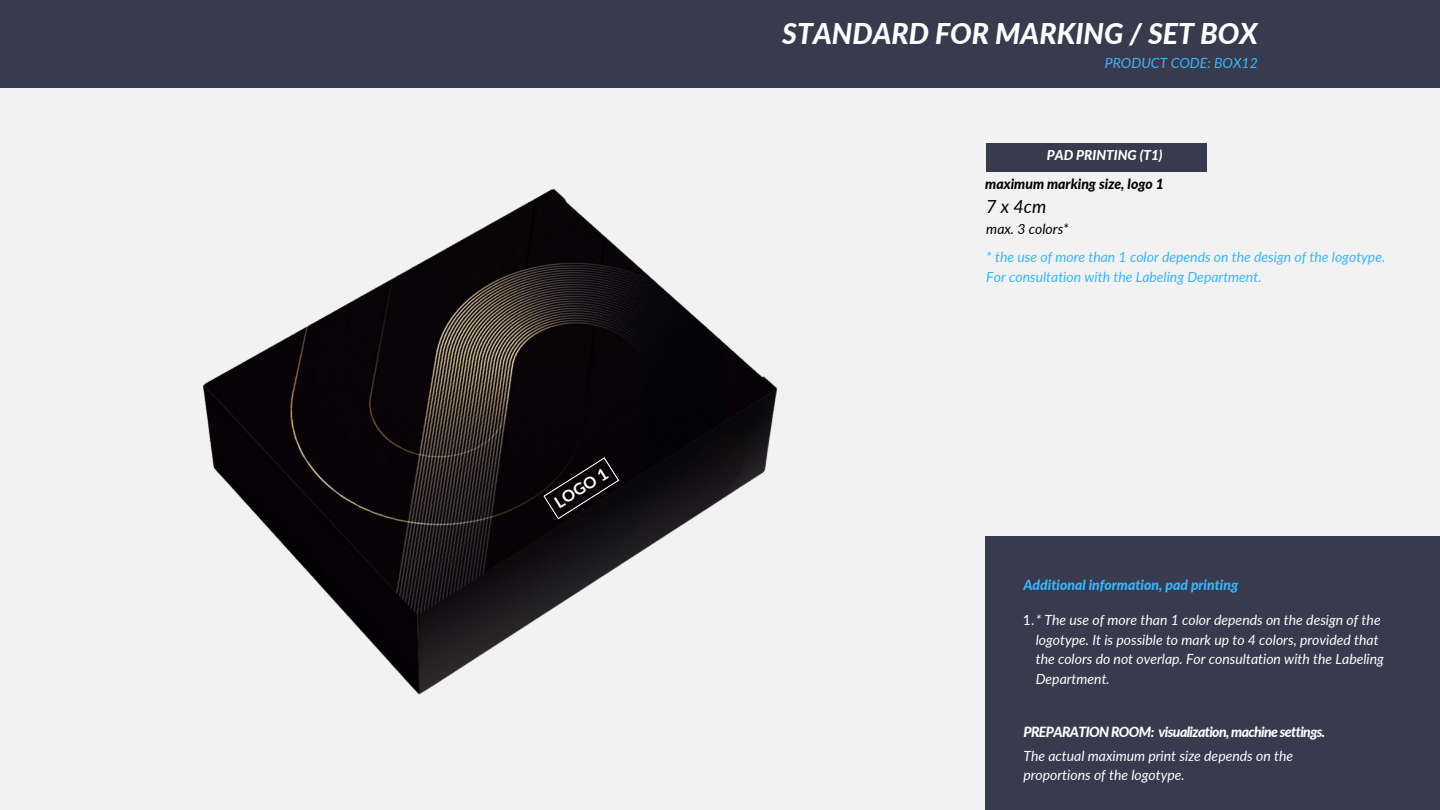
<style>
.page{position:relative;width:1440px;height:810px;background:#f2f2f2}
.page>*{position:absolute;margin:0;border:0;box-sizing:border-box;transform-origin:0 0}
.t1{font:italic 800 28.6px "Lato";color:#fff}
.t2{font:italic 18px "Lato";color:#000}
.t3{font:700 16.3px "Lato";color:#fff}
.t4{font:italic 14px/19.4px "Lato";color:#fff}
.t5{font:italic 14px "Lato";color:#38b6ff}
.t6{font:italic 800 14px "Lato";letter-spacing:-.045em;color:#fff}
.t7{font:italic 800 14px "Lato";color:#38b6ff}
.t8{font:italic 800 14px "Lato";color:#000}
.t9{font:italic 14px "Lato";color:#000}
.t10{font:italic 800 13.6px "Lato";color:#fff}
.s1{font-style:normal}
</style>
<div class="page">
<div style="left:0;top:0;width:1440px;height:88px;background:#373b4d"></div>
<div style="left:986px;top:143px;width:221px;height:29px;background:#373b4d"></div>
<div style="left:985px;top:537px;width:455px;height:273px;background:#373b4d"></div>
<img style="left:202px;top:189px;width:576px;height:506px">
<svg style="left:543px;top:457px;width:77px;height:63px;background:#130e12"></svg>
<p class="t3" style="left:551px;top:495px;width:62px;rotate:-32deg">LOGO 1</p>
<p class="t1" style="left:782px;top:16px;width:477px">STANDARD FOR MARKING / SET BOX</p>
<p class="t5" style="left:1105px;top:54px;width:154px">PRODUCT CODE: BOX12</p>
<p class="t10" style="left:1047px;top:147px;width:117px">PAD PRINTING (T1)</p>
<p class="t8" style="left:985px;top:175px;width:180px">maximum marking size, logo 1</p>
<p class="t2" style="left:986px;top:196px;width:61px">7 x 4cm</p>
<p class="t9" style="left:986px;top:220px;width:84px">max. 3 colors*</p>
<p class="t5" style="left:986px;top:249px;width:401px">* the use of more than 1 color depends on the design of the logotype.</p>
<p class="t5" style="left:986px;top:268px;width:277px">For consultation with the Labeling Department.</p>
<p class="t7" style="left:1023px;top:577px;width:216px">Additional information, pad printing</p>
<p class="t4" style="left:1036px;top:610px;width:350px;text-indent:-13px"><span class="s1">1.</span>* The use of more than 1 color depends on the design of the logotype. It is possible to mark up to 4 colors, provided that the colors do not overlap. For consultation with the Labeling Department.</p>
<p class="t6" style="left:1023px;top:724px;width:303px">PREPARATION ROOM: visualization, machine settings.</p>
<p class="t4" style="left:1023px;top:747px;width:271px;line-height:18.9px">The actual maximum print size depends on the proportions of the logotype.</p>
</div>
